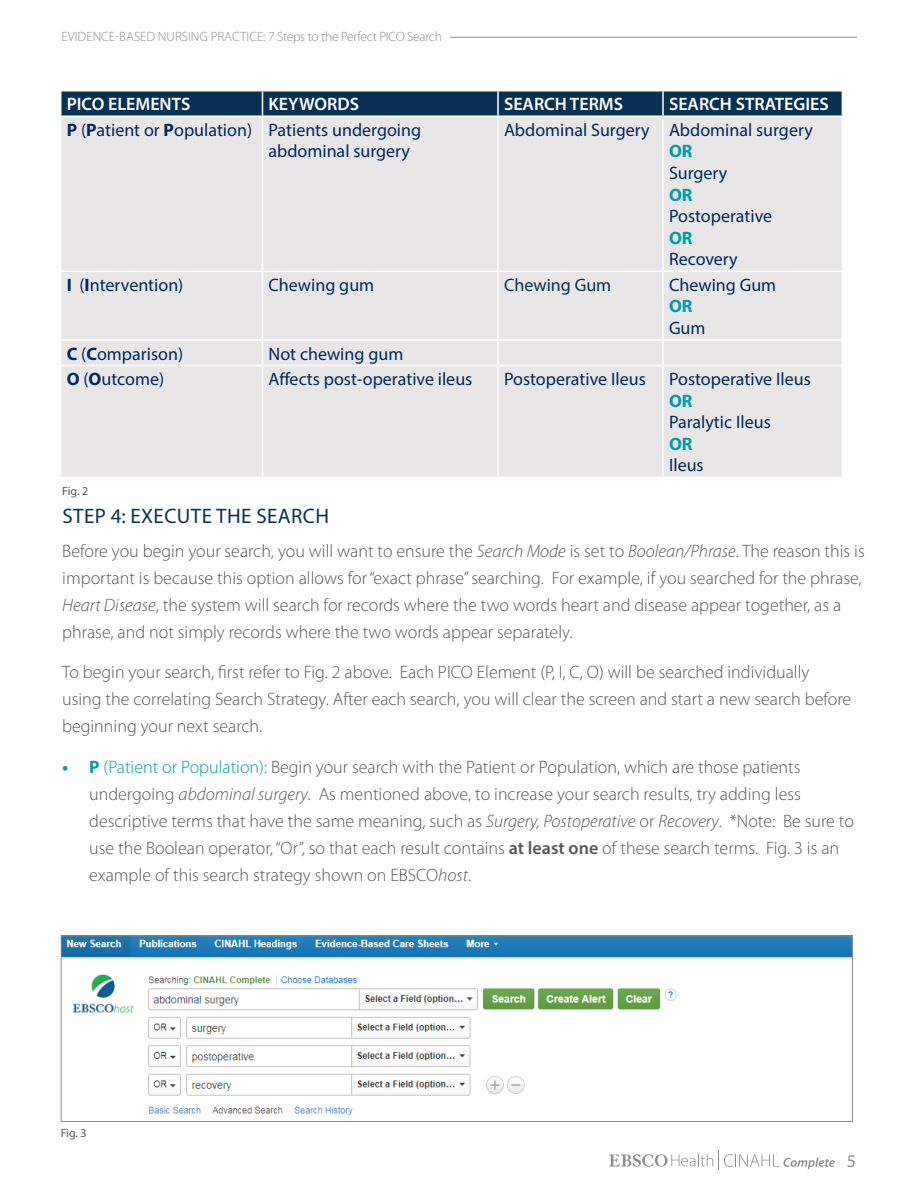
<style>
.page{position:relative;width:918px;height:1188px;background:#fff}
.page>*{position:absolute;margin:0;border:0;box-sizing:border-box;transform-origin:0 0}
.Subhead_3{font:21px "Myriad Pro";letter-spacing:.02em;color:#093153}
.Body_2{font:300 18px/27px "Myriad Pro";color:#55565a}
.t1{font:18px/21.6px "Myriad Pro";color:#00295c}
.t2{font:600 18px "Myriad Pro";color:#fff}
.t3{font:700 18px "Myriad Pro";color:#009ca7}
.t4{font:18px "Myriad Pro";color:#093153}
.t5{font:18px "Myriad Pro";color:#8b8a8d}
.t6{font:300 13.5px "Myriad Pro";color:#8b8a8d}
.Body_2-2{font:12px "Myriad Pro";letter-spacing:-.015em;color:#55565a}
.s1{font-weight:700}
.s2{font-style:italic}
.s3{font-weight:700;color:#009ca7}
.s4{color:#009ca7}
.s5{font-weight:600}
</style>
<div class="page">
<hr style="left:450px;top:37px;width:407px;height:1px;background:#8b8a8d">
<svg style="left:609px;top:1154px;width:104px;height:13px"></svg>
<svg style="left:724px;top:1153px;width:111px;height:17px"></svg>
<div style="left:62px;top:117px;width:780px;height:360px;background:#e9e6e8"></div>
<svg style="left:61px;top:91px;width:782px;height:25px;background:#143a5b"></svg>
<hr style="left:262px;top:117px;width:1px;height:154px;background:#fff">
<hr style="left:497px;top:117px;width:2px;height:154px;background:#fff">
<hr style="left:662px;top:117px;width:2px;height:154px;background:#fff">
<hr style="left:60px;top:271px;width:202px;height:1px;background:#fff">
<hr style="left:262px;top:271px;width:236px;height:1px;background:#fff">
<hr style="left:262px;top:272px;width:1px;height:67px;background:#fff">
<hr style="left:498px;top:271px;width:165px;height:1px;background:#fff">
<hr style="left:497px;top:272px;width:2px;height:67px;background:#fff">
<hr style="left:663px;top:271px;width:180px;height:1px;background:#fff">
<hr style="left:662px;top:272px;width:2px;height:67px;background:#fff">
<hr style="left:60px;top:339px;width:202px;height:2px;background:#fff">
<hr style="left:262px;top:339px;width:236px;height:2px;background:#fff">
<svg style="left:262px;top:341px;width:1px;height:24px"></svg>
<hr style="left:498px;top:339px;width:165px;height:2px;background:#fff">
<hr style="left:497px;top:341px;width:2px;height:24px;background:#fff">
<hr style="left:663px;top:339px;width:180px;height:2px;background:#fff">
<hr style="left:662px;top:341px;width:2px;height:24px;background:#fff">
<hr style="left:60px;top:365px;width:202px;height:1px;background:#fff">
<hr style="left:262px;top:365px;width:236px;height:1px;background:#fff">
<hr style="left:262px;top:366px;width:1px;height:111px;background:#fff">
<hr style="left:498px;top:365px;width:165px;height:1px;background:#fff">
<hr style="left:497px;top:366px;width:2px;height:111px;background:#fff">
<hr style="left:663px;top:365px;width:180px;height:1px;background:#fff">
<hr style="left:662px;top:366px;width:2px;height:111px;background:#fff">
<img style="left:63px;top:937px;width:788px;height:178px">
<div style="left:61px;top:935px;width:792px;height:187px;border:1px solid #8b8a8d"></div>
<p class="t6" style="left:61px;top:29px;width:382px">EVIDENCE-BASED NURSING PRACTICE: 7 Steps to the Perfect PICO Search</p>
<p class="t2" style="left:67px;top:93px;width:125px">PICO ELEMENTS</p>
<p class="t2" style="left:268px;top:93px;width:92px">KEYWORDS</p>
<p class="t2" style="left:504px;top:93px;width:121px">SEARCH TERMS</p>
<p class="t2" style="left:669px;top:93px;width:161px">SEARCH STRATEGIES</p>
<p class="t1" style="left:67px;top:119px;width:187px"><span class="s1">P</span> (<span class="s1">P</span>atient or <span class="s1">P</span>opulation)</p>
<p class="t1" style="left:268px;top:119px;width:154px">Patients undergoing abdominal surgery</p>
<p class="t1" style="left:504px;top:119px;width:147px">Abdominal Surgery</p>
<p class="t1" style="left:669px;top:119px;width:145px">Abdominal surgery</p>
<p class="t3" style="left:669px;top:140px;width:25px">OR</p>
<p class="t1" style="left:669px;top:162px;width:60px">Surgery</p>
<p class="t3" style="left:669px;top:183px;width:25px">OR</p>
<p class="t1" style="left:669px;top:205px;width:105px">Postoperative</p>
<p class="t3" style="left:669px;top:226px;width:25px">OR</p>
<p class="t1" style="left:669px;top:248px;width:70px">Recovery</p>
<p class="t1" style="left:67px;top:274px;width:118px"><span class="s1">I</span> (<span class="s1">I</span>ntervention)</p>
<p class="t1" style="left:268px;top:274px;width:107px">Chewing gum</p>
<p class="t4" style="left:504px;top:274px;width:109px">Chewing Gum</p>
<p class="t1" style="left:669px;top:274px;width:109px">Chewing Gum</p>
<p class="t3" style="left:669px;top:295px;width:25px">OR</p>
<p class="t1" style="left:669px;top:317px;width:38px">Gum</p>
<p class="t1" style="left:67px;top:342px;width:118px"><span class="s1">C</span> (<span class="s1">C</span>omparison)</p>
<p class="t1" style="left:268px;top:342px;width:136px">Not chewing gum</p>
<p class="t1" style="left:67px;top:368px;width:99px"><span class="s1">O</span> (<span class="s1">O</span>utcome)</p>
<p class="t1" style="left:268px;top:368px;width:205px">Affects post-operative ileus</p>
<p class="t1" style="left:504px;top:368px;width:143px">Postoperative Ileus</p>
<p class="t1" style="left:669px;top:368px;width:143px">Postoperative Ileus</p>
<p class="t3" style="left:669px;top:389px;width:25px">OR</p>
<p class="t1" style="left:669px;top:411px;width:103px">Paralytic Ileus</p>
<p class="t3" style="left:669px;top:432px;width:25px">OR</p>
<p class="t1" style="left:669px;top:454px;width:36px">Ileus</p>
<p class="Body_2-2" style="left:62px;top:484px;width:28px">Fig. 2</p>
<p class="Subhead_3" style="left:62px;top:503px;width:268px">STEP 4: EXECUTE THE SEARCH</p>
<p class="Body_2" style="left:62px;top:538px;width:804px">Before you begin your search, you will want to ensure the <span class="s2">Search Mode</span> is set to <span class="s2">Boolean/Phrase</span>. The reason this is important is because this option allows for “exact phrase” searching. For example, if you searched for the phrase, <span class="s2">Heart Disease</span>, the system will search for records where the two words heart and disease appear together, as a phrase, and not simply records where the two words appear separately.</p>
<p class="Body_2" style="left:62px;top:659px;width:791px">To begin your search, first refer to Fig. 2 above. Each PICO Element (P, I, C, O) will be searched individually using the correlating Search Strategy. After each search, you will clear the screen and start a new search before beginning your next search.</p>
<p class="Body_2" style="left:89px;top:754px;width:766px;text-indent:-27px"><span class="s3">• P</span> <span class="s4">(Patient or Population):</span> Begin your search with the Patient or Population, which are those patients undergoing <span class="s2">abdominal surgery</span>. As mentioned above, to increase your search results, try adding less descriptive terms that have the same meaning, such as <span class="s2">Surgery, Postoperative</span> or <span class="s2">Recovery</span>. *Note: Be sure to use the Boolean operator, “Or”, so that each result contains <span class="s5">at least one</span> of these search terms. Fig. 3 is an example of this search strategy shown on EBSCO<span class="s2">host</span>.</p>
<p class="Body_2-2" style="left:61px;top:1126px;width:28px">Fig. 3</p>
<p class="t5" style="left:847px;top:1150px;width:11px">5</p>
</div>
